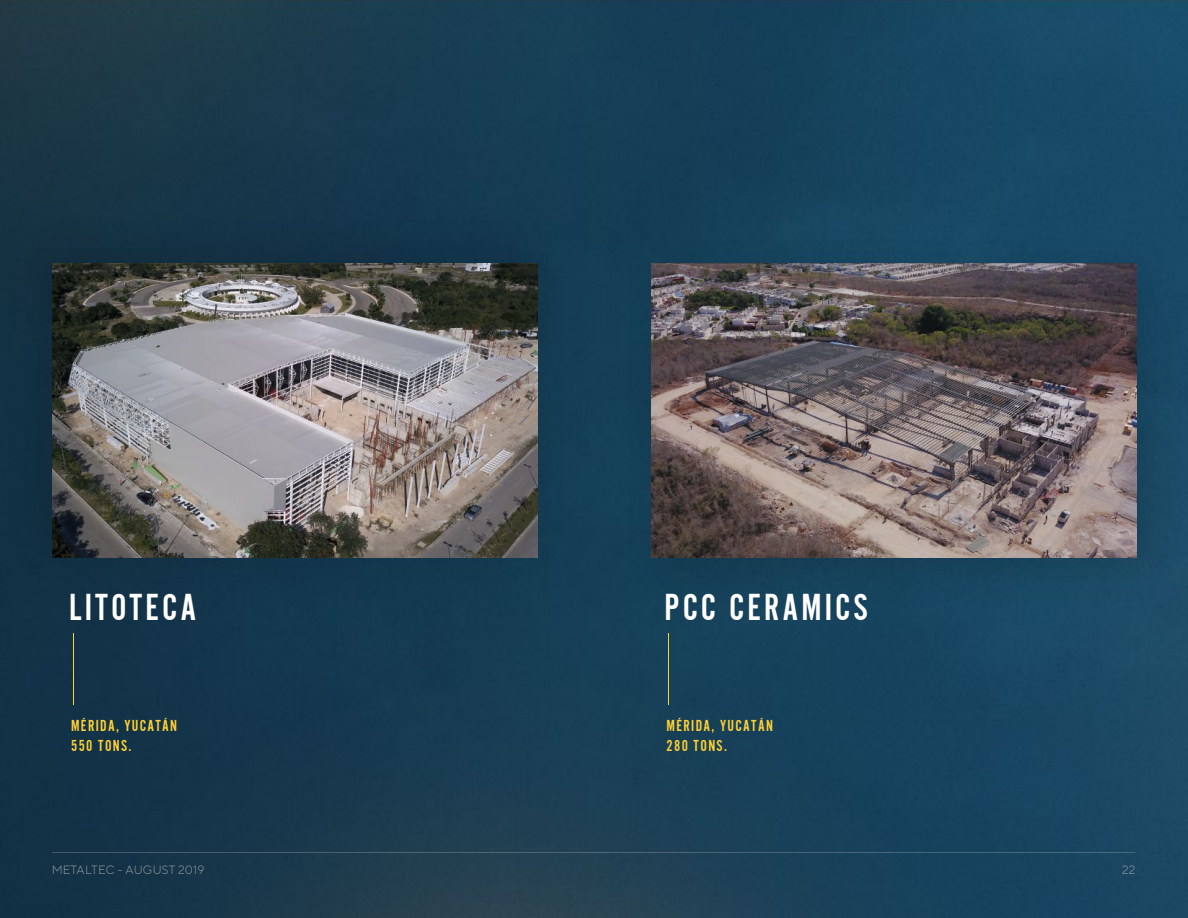
<style>
.page{position:relative;width:1188px;height:918px;background:#fff}
.page>*{position:absolute;margin:0;border:0;box-sizing:border-box;transform-origin:0 0}
.t1{font:39px "Alternate Got No 2 D";letter-spacing:.08em;color:#fff}
.t2{font:16.5px/19.8px "Alternate Got No 2 D";letter-spacing:.08em;color:#ffd134}
.t3{font:300 12px "TT Norms";letter-spacing:.02em;color:#b9b9b9}
</style>
<div class="page">
<img style="left:0;top:0;width:1188px;height:918px">
<hr style="left:52px;top:853px;width:1083px;height:1px;background:#d7d7d7">
<img style="left:0;top:164px;width:675px;height:482px">
<hr style="left:73px;top:633px;width:1px;height:72px;background:#ffd134">
<svg style="left:53px;top:264px;width:485px;height:294px;background:#7e7a78"></svg>
<img style="left:549px;top:199px;width:618px;height:468px">
<hr style="left:669px;top:633px;width:1px;height:72px;background:#ffd134">
<svg style="left:651px;top:264px;width:485px;height:294px;background:#716464"></svg>
<div style="left:1167px;top:199px;width:21px;height:468px;background:#1b4b67"></div>
<h1 class="t1" style="left:69px;top:586px;width:129px">LITOTECA</h1>
<h1 class="t1" style="left:665px;top:586px;width:205px">PCC CERAMICS</h1>
<p class="t2" style="left:71px;top:716px;width:108px">MÉRIDA, YUCATÁN<br>550 TONS.</p>
<p class="t2" style="left:667px;top:716px;width:108px">MÉRIDA, YUCATÁN<br>280 TONS.</p>
<p class="t3" style="left:51px;top:862px;width:155px">METALTEC - AUGUST 2019</p>
<p class="t3" style="left:1122px;top:862px;width:15px">22</p>
</div>
